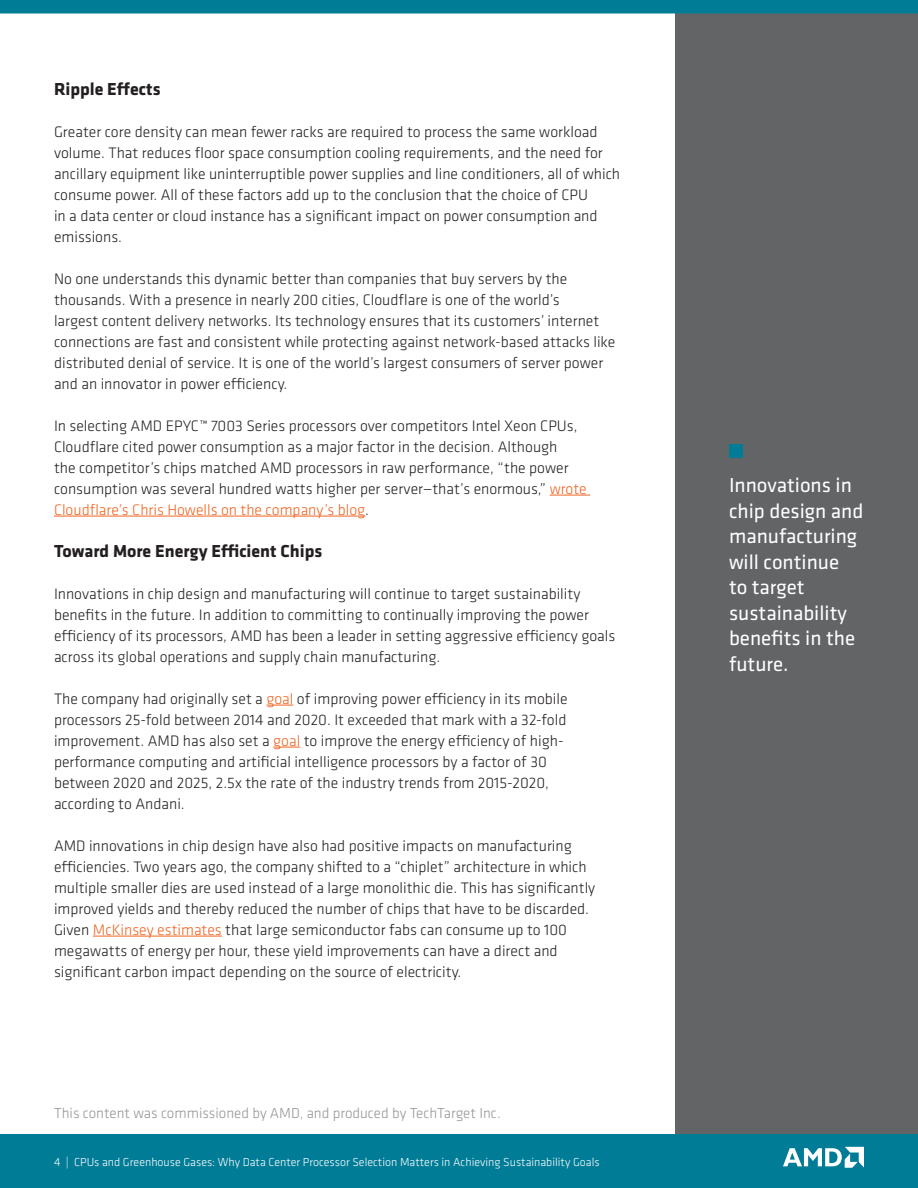
<style>
.page{position:relative;width:918px;height:1188px;background:#fff}
.page>*{position:absolute;margin:0;border:0;box-sizing:border-box;transform-origin:0 0}
.t1{font:21px/25.5px "Klavika";color:#fff}
.t2{font:700 18px "Klavika";color:#231f20}
.t3{font:300 15.75px/21px "Klavika";color:#231f20}
.t4{font:300 15px "Klavika";color:#939598}
.t5{font:300 12px "Klavika";color:#fff}
.s1{color:#f16421}
</style>
<div class="page">
<div style="left:675px;top:0;width:243px;height:1188px;background:#636466"></div>
<svg style="left:0;top:0;width:918px;height:14px;background:#077f99"></svg>
<div style="left:0;top:1134px;width:918px;height:54px;background:#007c97"></div>
<hr style="left:550px;top:495px;width:40px;height:1px;background:#f16421">
<hr style="left:54px;top:516px;width:311px;height:1px;background:#f16421">
<svg style="left:266px;top:705px;width:28px;height:1px"></svg>
<svg style="left:273px;top:747px;width:27px;height:1px"></svg>
<hr style="left:93px;top:936px;width:129px;height:1px;background:#f16421">
<svg style="left:783px;top:1147px;width:81px;height:21px;background:#79bac8"></svg>
<div style="left:729px;top:444px;width:13px;height:13px;background:#007c97"></div>
<p class="t2" style="left:54px;top:76px;width:108px">Ripple Effects</p>
<p class="t3" style="left:54px;top:121px;width:568px">Greater core density can mean fewer racks are required to process the same workload volume. That reduces floor space consumption cooling requirements, and the need for ancillary equipment like uninterruptible power supplies and line conditioners, all of which consume power. All of these factors add up to the conclusion that the choice of CPU<br>in a data center or cloud instance has a significant impact on power consumption and emissions.</p>
<p class="t3" style="left:54px;top:268px;width:563px">No one understands this dynamic better than companies that buy servers by the thousands. With a presence in nearly 200 cities, Cloudflare is one of the world’s<br>largest content delivery networks. Its technology ensures that its customers’ internet connections are fast and consistent while protecting against network-based attacks like distributed denial of service. It is one of the world’s largest consumers of server power and an innovator in power efficiency.</p>
<p class="t3" style="left:54px;top:415px;width:534px">In selecting AMD EPYC™ 7003 Series processors over competitors Intel Xeon CPUs, Cloudflare cited power consumption as a major factor in the decision. Although<br>the competitor’s chips matched AMD processors in raw performance, “the power consumption was several hundred watts higher per server—that’s enormous,” <span class="s1">wrote Cloudflare’s Chris Howells on the company’s blog</span>.</p>
<p class="t2" style="left:54px;top:538px;width:270px">Toward More Energy Efficient Chips</p>
<p class="t3" style="left:54px;top:583px;width:563px">Innovations in chip design and manufacturing will continue to target sustainability benefits in the future. In addition to committing to continually improving the power efficiency of its processors, AMD has been a leader in setting aggressive efficiency goals across its global operations and supply chain manufacturing.</p>
<p class="t3" style="left:54px;top:688px;width:515px">The company had originally set a <span class="s1">goal</span> of improving power efficiency in its mobile processors 25-fold between 2014 and 2020. It exceeded that mark with a 32-fold improvement. AMD has also set a <span class="s1">goal</span> to improve the energy efficiency of high&shy;performance computing and artificial intelligence processors by a factor of 30 between 2020 and 2025, 2.5x the rate of the industry trends from 2015-2020, according to Andani.</p>
<p class="t3" style="left:54px;top:835px;width:543px">AMD innovations in chip design have also had positive impacts on manufacturing efficiencies. Two years ago, the company shifted to a “chiplet” architecture in which multiple smaller dies are used instead of a large monolithic die. This has significantly improved yields and thereby reduced the number of chips that have to be discarded.<br>Given <span class="s1">McKinsey estimates</span> that large semiconductor fabs can consume up to 100 megawatts of energy per hour, these yield improvements can have a direct and significant carbon impact depending on the source of electricity.</p>
<p class="t4" style="left:54px;top:1104px;width:448px">This content was commissioned by AMD, and produced by TechTarget Inc.</p>
<p class="t5" style="left:54px;top:1154px;width:547px">4 | CPUs and Greenhouse Gases: Why Data Center Processor Selection Matters in Achieving Sustainability Goals</p>
<p class="t1" style="left:729px;top:472px;width:136px">Innovations in chip design and manufacturing will continue<br>to target sustainability benefits in the future.</p>
</div>
